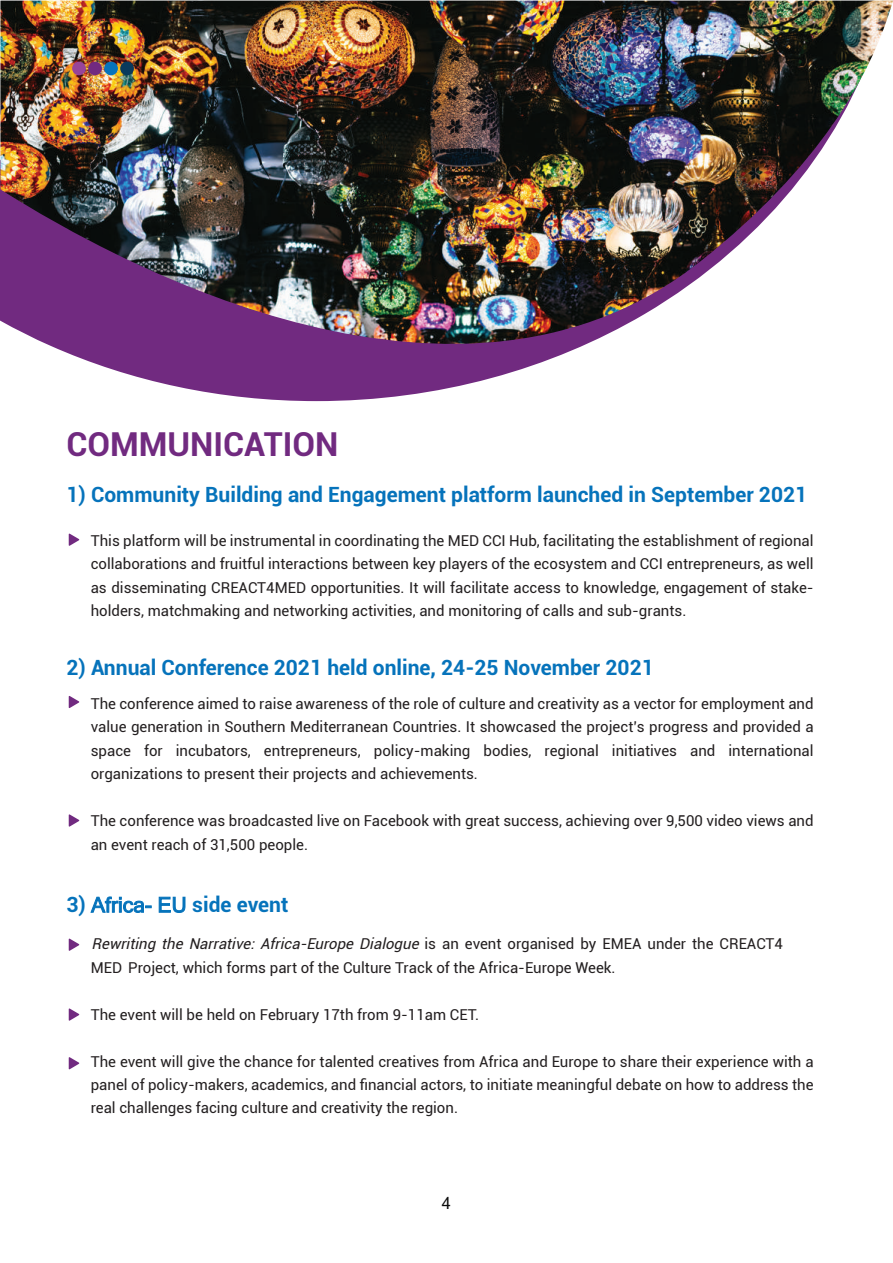
<style>
.page{position:relative;width:893px;height:1263px;background:#fff}
.page>*{position:absolute;margin:0;border:0;box-sizing:border-box;transform-origin:0 0}
.t1{font:700 33px "Roboto";color:#712a80}
.t2{font:700 21px "Roboto";color:#0673bb}
.t3{font:16.5px "Microsoft Sans Serif";color:#0b0b0b}
.t4{font:15px/23.4px "Roboto";color:#231f20;text-align:justify}
.s1{font-family:"Microsoft Sans Serif";font-weight:400}
.s2{font-style:italic}
</style>
<div class="page">
<img style="left:0;top:1px;width:893px;height:401px">
<div style="left:72px;top:62px;width:14px;height:13px;background:#984499;border-radius:50%"></div>
<div style="left:88px;top:62px;width:14px;height:13px;background:#712a80;border-radius:50%"></div>
<div style="left:104px;top:62px;width:14px;height:13px;background:#0673bb;border-radius:50%"></div>
<div style="left:120px;top:62px;width:14px;height:13px;background:#093a5c;border-radius:50%"></div>
<svg style="left:69px;top:533px;width:10px;height:13px"></svg>
<svg style="left:69px;top:696px;width:10px;height:12px"></svg>
<svg style="left:69px;top:938px;width:10px;height:13px"></svg>
<svg style="left:69px;top:1008px;width:10px;height:13px"></svg>
<svg style="left:69px;top:1057px;width:10px;height:12px"></svg>
<svg style="left:69px;top:814px;width:10px;height:13px"></svg>
<h1 class="t1" style="left:67px;top:421px;width:273px">COMMUNICATION</h1>
<h2 class="t2" style="left:67px;top:479px;width:742px">1) Community Building and Engagement platform launched in September 2021</h2>
<p class="t4" style="left:91px;top:528px;width:724px">This platform will be instrumental in coordinating the MED CCI Hub, facilitating the establishment of regional collaborations and fruitful interactions between key players of the ecosystem and CCI entrepreneurs, as well as disseminating CREACT4MED opportunities. It will facilitate access to knowledge, engagement of stake&shy;holders, matchmaking and networking activities, and monitoring of calls and sub-grants.</p>
<h2 class="t2" style="left:67px;top:653px;width:589px">2) Annual Conference 2021 held online, 24-25 November 2021</h2>
<p class="t4" style="left:91px;top:691px;width:724px">The conference aimed to raise awareness of the role of culture and creativity as a vector for employment and value generation in Southern Mediterranean Countries. It showcased the project’s progress and provided a space for incubators, entrepreneurs, policy-making bodies, regional initiatives and international organizations to present their projects and achievements.</p>
<p class="t4" style="left:91px;top:808px;width:724px">The conference was broadcasted live on Facebook with great success, achieving over 9,500 video views and an event reach of 31,500 people.</p>
<h2 class="t2" style="left:67px;top:890px;width:223px">3) <span class="s1">Africa- EU</span> side event</h2>
<p class="t4" style="left:91px;top:932px;width:694px"><span class="s2">Rewriting the Narrative: Africa-Europe Dialogue</span> is an event organised by EMEA under the CREACT4<br>MED Project, which forms part of the Culture Track of the Africa-Europe Week.</p>
<p class="t4" style="left:91px;top:1002px;width:390px">The event will be held on February 17th from 9-11am CET.</p>
<p class="t4" style="left:91px;top:1049px;width:724px">The event will give the chance for talented creatives from Africa and Europe to share their experience with a panel of policy-makers, academics, and financial actors, to initiate meaningful debate on how to address the real challenges facing culture and creativity the region.</p>
<p class="t3" style="left:442px;top:1194px;width:11px">4</p>
</div>
